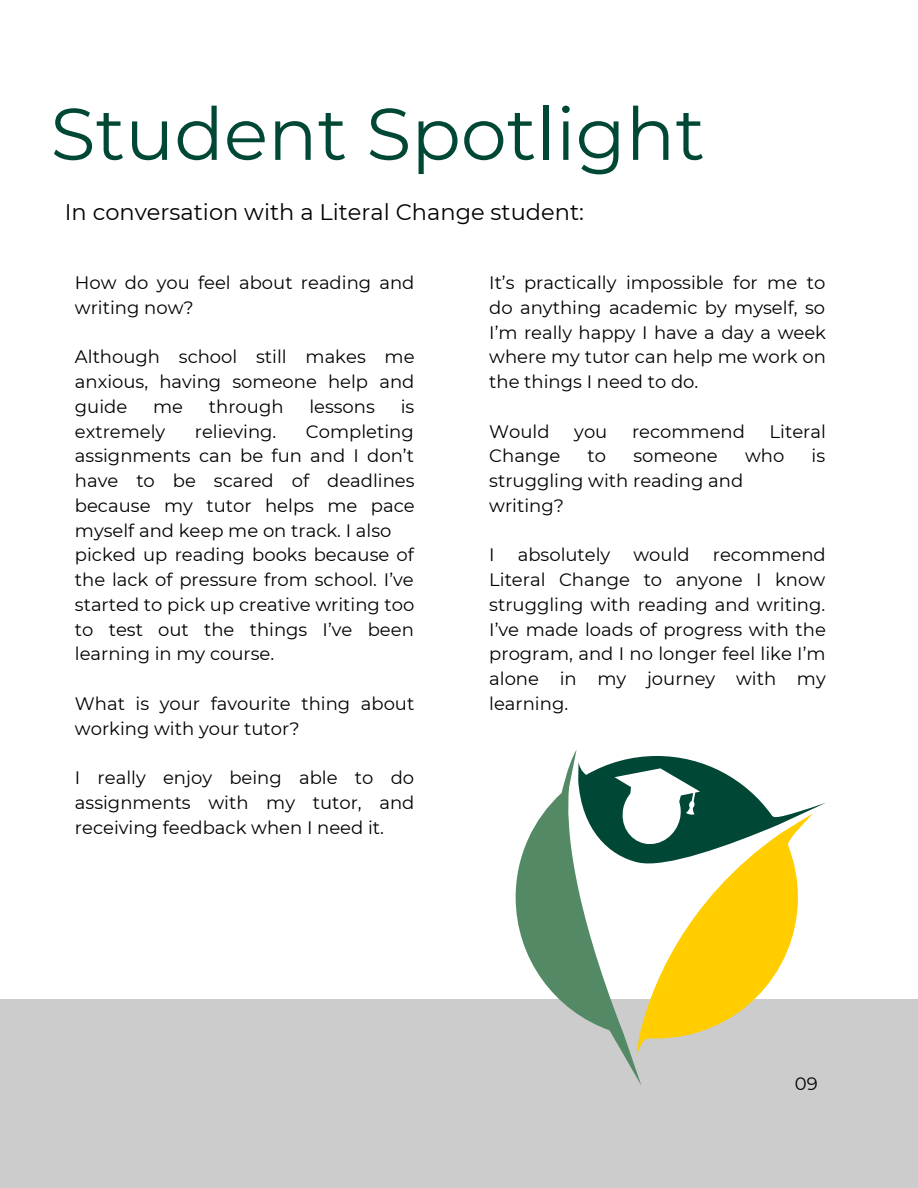
<style>
.page{position:relative;width:918px;height:1188px;background:#fff}
.page>*{position:absolute;margin:0;border:0;box-sizing:border-box;transform-origin:0 0}
.t1{font:73.05px "Montserrat";color:#004835}
.t2{font:22.5px "Montserrat";color:#000}
.t3{font:18px/24.8px "Montserrat";color:#000}
</style>
<div class="page">
<div style="left:0;top:999px;width:918px;height:189px;background:#ccc"></div>
<svg style="left:516px;top:750px;width:309px;height:335px"></svg>
<h1 class="t1" style="left:51px;top:89px;width:656px">Student Spotlight</h1>
<p class="t2" style="left:65px;top:199px;width:521px">In conversation with a Literal Change student:</p>
<p class="t3" style="left:75px;top:270px;width:341px">How do you feel about reading and writing now?</p>
<p class="t3" style="left:75px;top:345px;width:341px;text-align:justify">Although school still makes me anxious, having someone help and guide</p>
<p class="t3" style="left:153px;top:394px;width:31px">me</p>
<p class="t3" style="left:209px;top:394px;width:76px">through</p>
<p class="t3" style="left:309px;top:394px;width:67px">lessons</p>
<p class="t3" style="left:401px;top:394px;width:15px">is</p>
<p class="t3" style="left:75px;top:419px;width:92px">extremely</p>
<p class="t3" style="left:195px;top:419px;width:83px">relieving.</p>
<p class="t3" style="left:75px;top:419px;width:341px;text-indent:231px">Completing assignments can be fun and I don’t have to be scared of deadlines because my tutor helps me pace myself and keep me on track. I also picked up reading books because of the lack of pressure from school. I’ve started to pick up creative writing too to test out the things I’ve been learning in my course.</p>
<p class="t3" style="left:75px;top:691px;width:341px">What is your favourite thing about working with your tutor?</p>
<p class="t3" style="left:75px;top:765px;width:341px;text-align:justify">I really enjoy being able to do assignments with my tutor, and receiving feedback when I need it.</p>
<p class="t3" style="left:489px;top:270px;width:338px;text-align:justify">It’s practically impossible for me to do anything academic by myself, so I’m really happy I have a day a week where my tutor can help me work on the things I need to do.</p>
<p class="t3" style="left:489px;top:419px;width:62px">Would</p>
<p class="t3" style="left:574px;top:419px;width:35px">you</p>
<p class="t3" style="left:632px;top:419px;width:114px">recommend</p>
<p class="t3" style="left:770px;top:419px;width:58px">Literal</p>
<p class="t3" style="left:489px;top:444px;width:73px">Change</p>
<p class="t3" style="left:588px;top:444px;width:20px">to</p>
<p class="t3" style="left:633px;top:444px;width:86px">someone</p>
<p class="t3" style="left:745px;top:444px;width:41px">who</p>
<p class="t3" style="left:812px;top:444px;width:15px">is</p>
<p class="t3" style="left:489px;top:468px;width:255px">struggling with reading and writing?</p>
<p class="t3" style="left:489px;top:543px;width:7px">I</p>
<p class="t3" style="left:518px;top:543px;width:94px">absolutely</p>
<p class="t3" style="left:634px;top:543px;width:58px">would</p>
<p class="t3" style="left:489px;top:543px;width:338px;text-align:justify;text-indent:224px">recommend Literal Change to anyone I know struggling with reading and writing.<br>I’ve made loads of progress with the program, and I no longer feel like I’m alone in my journey with my learning.</p>
<p class="t3" style="left:795px;top:1071px;width:24px">09</p>
</div>
